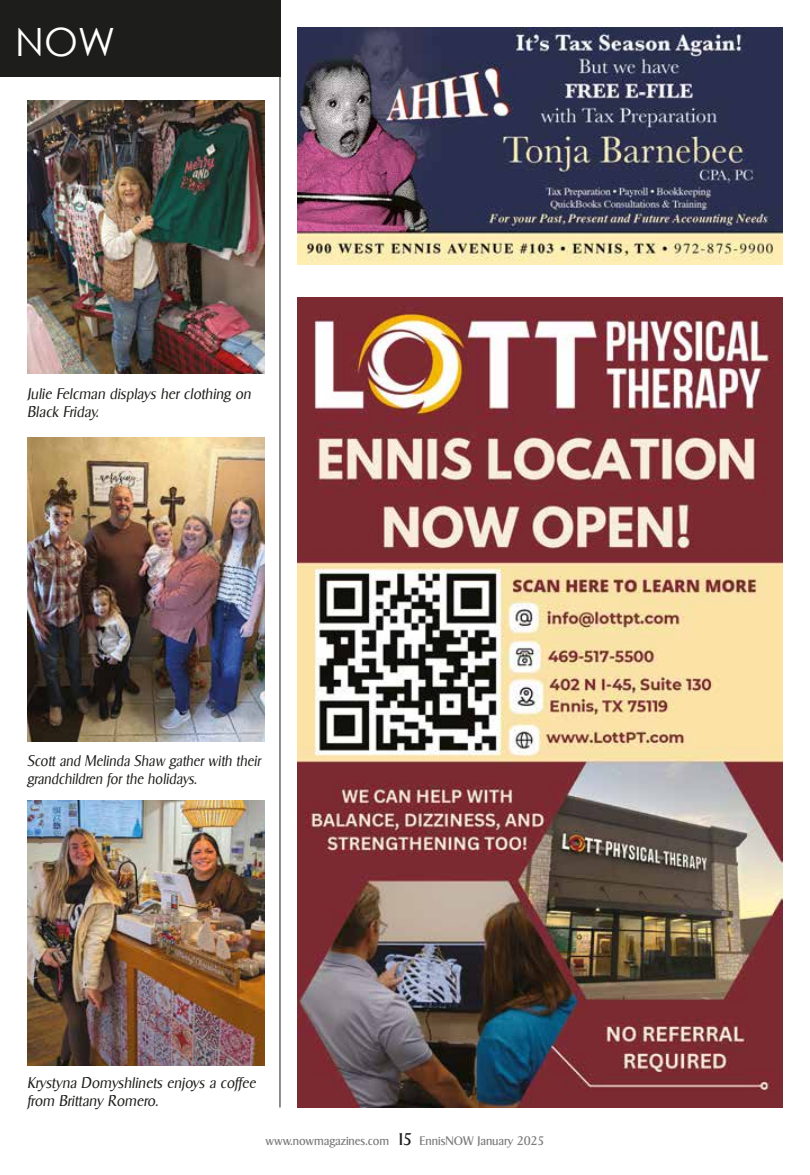
<style>
.page{position:relative;width:810px;height:1175px;background:#fff}
.page>*{position:absolute;margin:0;border:0;box-sizing:border-box;transform-origin:0 0}
.t1{font:39px "Century Gothic";color:#fff}
.t2{font:italic 300 15px/18px "Sigvar Serial";color:#1d1d1b}
.t3{font:italic 300 15px/18px "Sigvar Serial";color:#1d1d1b;scale:.95 1}
.t4{font:12px "Sigvar Serial";color:#7c7b7b}
.s1{font-size:16.5px;color:#1d1d1b}
</style>
<div class="page">
<hr style="left:280px;top:27px;width:1px;height:1080px;background:#1d1d1b">
<img style="left:27px;top:437px;width:238px;height:304px">
<img style="left:27px;top:100px;width:238px;height:273px">
<img style="left:27px;top:801px;width:238px;height:264px">
<div style="left:0;top:0;width:280px;height:76px;background:#1d1d1b"></div>
<img style="left:297px;top:27px;width:486px;height:238px">
<img style="left:297px;top:297px;width:486px;height:810px">
<h1 class="t1" style="left:15px;top:18px;width:102px">NOW</h1>
<p class="t2" style="left:27px;top:384px;width:225px">Julie Felcman displays her clothing on<br>Black Friday.</p>
<p class="t3" style="left:27px;top:751px;width:247px">Scott and Melinda Shaw gather with their grandchildren for the holidays.</p>
<p class="t2" style="left:27px;top:1073px;width:230px">Krystyna Domyshlinets enjoys a coffee from Brittany Romero.</p>
<p class="t4" style="left:266px;top:1133px;width:280px">www.nowmagazines.com <span class="s1">15</span> EnnisNOW January 2025</p>
</div>
